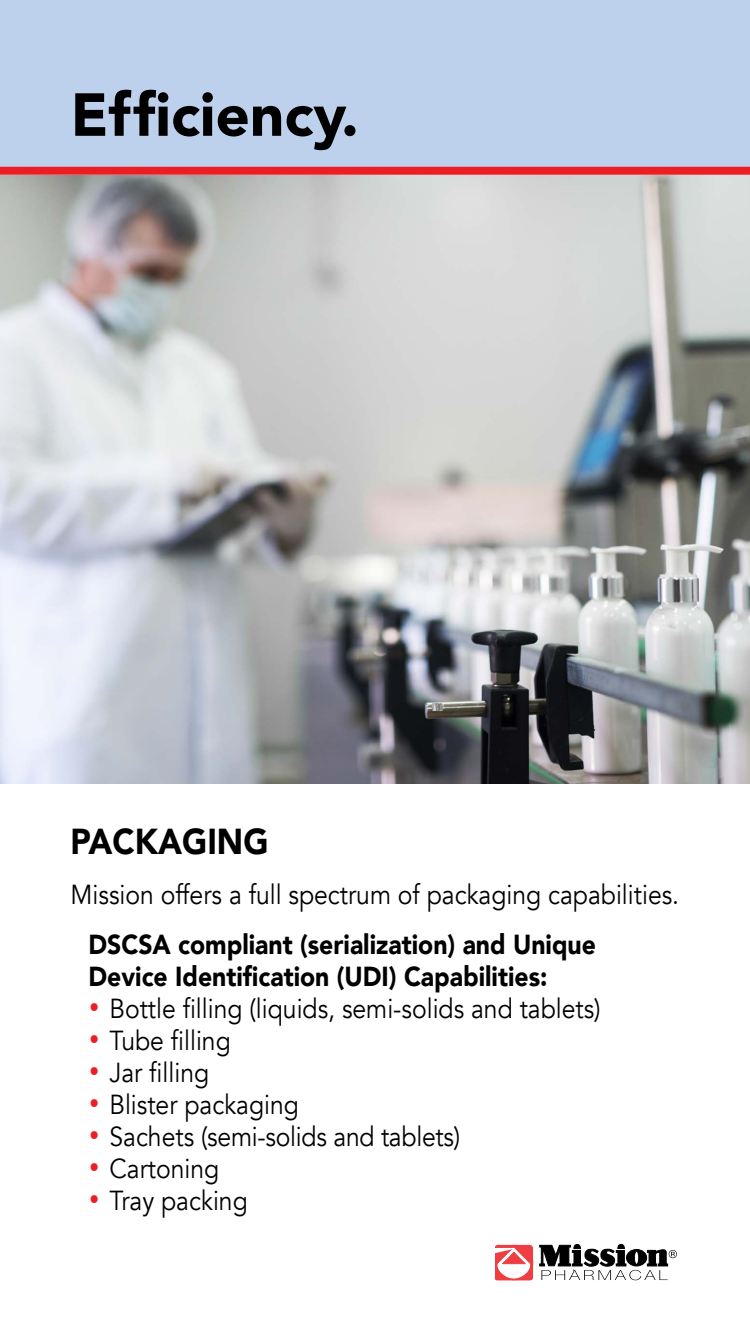
<style>
.page{position:relative;width:750px;height:1334px;background:#fff}
.page>*{position:absolute;margin:0;border:0;box-sizing:border-box;transform-origin:0 0}
.t1{font:900 60px "Avenir";color:#000}
.t2{font:900 36px "Avenir";color:#000;scale:.9 1}
.t3{font:27.4px "Avenir";color:#000;scale:.9 1}
.t4{font:900 27.4px/32px "Avenir";color:#000;scale:.9 1}
.s1{font-family:"Helvetica";font-weight:700;font-size:36px;color:#ed1d24}
</style>
<div class="page">
<img style="left:0;top:175px;width:750px;height:609px">
<div style="left:0;top:0;width:750px;height:170px;background:#bdd0ec"></div>
<div style="left:0;top:167px;width:750px;height:8px;background:#ed1d24"></div>
<svg style="left:496px;top:1245px;width:37px;height:35px"></svg>
<svg style="left:540px;top:1244px;width:137px;height:36px"></svg>
<h1 class="t1" style="left:71px;top:64px;width:290px">Efficiency.</h1>
<h2 class="t2" style="left:71px;top:810px;width:222px">PACKAGING</h2>
<p class="t3" style="left:71px;top:878px;width:678px">Mission offers a full spectrum of packaging capabilities.</p>
<p class="t4" style="left:89px;top:928px;width:565px">DSCSA compliant (serialization) and Unique<br>Device Identification (UDI) Capabilities:</p>
<p class="t3" style="left:89px;top:992px;width:571px"><span class="s1">•</span> Bottle filling (liquids, semi-solids and tablets)</p>
<p class="t3" style="left:89px;top:1024px;width:160px"><span class="s1">•</span> Tube filling</p>
<p class="t3" style="left:89px;top:1056px;width:136px"><span class="s1">•</span> Jar filling</p>
<p class="t3" style="left:89px;top:1088px;width:235px"><span class="s1">•</span> Blister packaging</p>
<p class="t3" style="left:89px;top:1121px;width:415px"><span class="s1">•</span> Sachets (semi-solids and tablets)</p>
<p class="t3" style="left:89px;top:1153px;width:147px"><span class="s1">•</span> Cartoning</p>
<p class="t3" style="left:89px;top:1185px;width:178px"><span class="s1">•</span> Tray packing</p>
</div>
